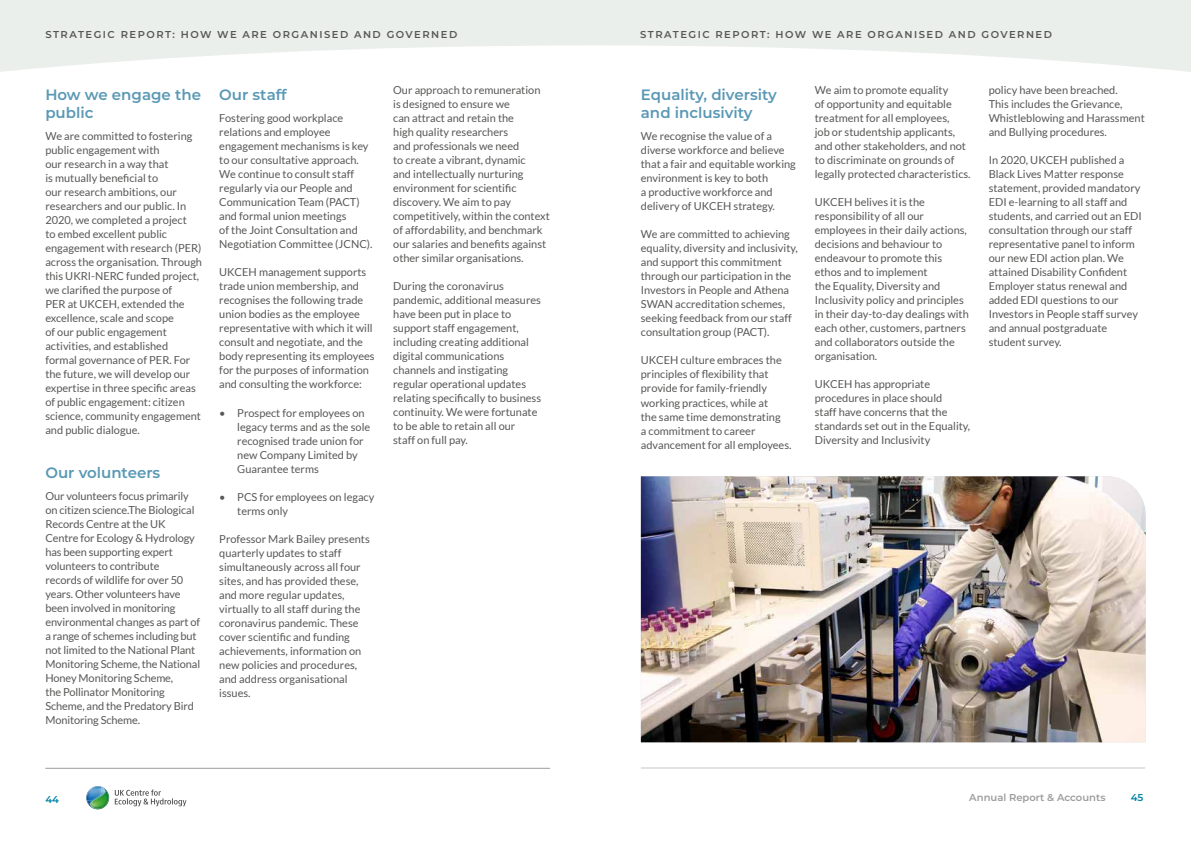
<style>
.page{position:relative;width:1191px;height:842px;background:#fff}
.page>*{position:absolute;margin:0;border:0;box-sizing:border-box;transform-origin:0 0}
.t1{font:600 15px/18px "Montserrat";color:#5998b5}
.t2{font:11px/14px "Lato";color:#575756}
.t3{font:600 10px "Montserrat";letter-spacing:.15em;color:#575757}
.t4{font:600 10px "Montserrat";color:#9c9c9c}
.t5{font:600 10px "Montserrat";color:#0283a4}
</style>
<div class="page">
<svg style="left:0;top:0;width:1191px;height:72px;fill:#eaefec"></svg>
<svg style="left:641px;top:768px;width:504px;height:1px"></svg>
<hr style="left:45px;top:768px;width:505px;height:1px;background:#9c9c9c">
<img style="left:641px;top:476px;width:504px;height:266px">
<svg style="left:115px;top:789px;width:71px;height:17px"></svg>
<img style="left:87px;top:787px;width:18px;height:18px">
<img style="left:90px;top:790px;width:18px;height:19px">
<img style="left:100px;top:787px;width:2px;height:14px">
<svg style="left:86px;top:786px;width:14px;height:15px"></svg>
<p class="t3" style="left:45px;top:27px;width:413px">STRATEGIC REPORT: HOW WE ARE ORGANISED AND GOVERNED</p>
<p class="t3" style="left:640px;top:27px;width:413px">STRATEGIC REPORT: HOW WE ARE ORGANISED AND GOVERNED</p>
<h1 class="t1" style="left:45px;top:85px;width:157px">How we engage the public</h1>
<p class="t2" style="left:45px;top:129px;width:158px">We are committed to fostering public engagement with<br>our research in a way that<br>is mutually beneficial to<br>our research ambitions, our researchers and our public. In<br>2020, we completed a project<br>to embed excellent public engagement with research (PER) across the organisation. Through this UKRI-NERC funded project, we clarified the purpose of<br>PER at UKCEH, extended the excellence, scale and scope<br>of our public engagement activities, and established formal governance of PER. For the future, we will develop our expertise in three specific areas of public engagement: citizen science, community engagement and public dialogue.</p>
<h1 class="t1" style="left:45px;top:463px;width:116px">Our volunteers</h1>
<p class="t2" style="left:45px;top:489px;width:156px">Our volunteers focus primarily on citizen science.The Biological<br>Records Centre at the UK<br>Centre for Ecology &amp; Hydrology has been supporting expert volunteers to contribute<br>records of wildlife for over 50 years. Other volunteers have been involved in monitoring environmental changes as part of a range of schemes including but not limited to the National Plant<br>Monitoring Scheme, the National<br>Honey Monitoring Scheme,<br>the Pollinator Monitoring<br>Scheme, and the Predatory Bird<br>Monitoring Scheme.</p>
<h1 class="t1" style="left:219px;top:85px;width:69px">Our staff</h1>
<p class="t2" style="left:219px;top:111px;width:155px">Fostering good workplace relations and employee engagement mechanisms is key to our consultative approach.<br>We continue to consult staff regularly via our People and<br>Communication Team (PACT) and formal union meetings<br>of the Joint Consultation and<br>Negotiation Committee (JCNC).</p>
<p class="t2" style="left:219px;top:265px;width:157px">UKCEH management supports trade union membership, and recognises the following trade union bodies as the employee representative with which it will consult and negotiate, and the body representing its employees for the purposes of information and consulting the workforce:</p>
<p class="t2" style="left:237px;top:405px;width:134px;text-indent:-18px">• Prospect for employees on legacy terms and as the sole recognised trade union for new Company Limited by<br>Guarantee terms</p>
<p class="t2" style="left:237px;top:490px;width:139px;text-indent:-18px">• PCS for employees on legacy terms only</p>
<p class="t2" style="left:219px;top:532px;width:152px">Professor Mark Bailey presents quarterly updates to staff simultaneously across all four sites, and has provided these, and more regular updates, virtually to all staff during the coronavirus pandemic. These cover scientific and funding achievements, information on new policies and procedures, and address organisational issues.</p>
<p class="t2" style="left:393px;top:83px;width:158px">Our approach to remuneration is designed to ensure we<br>can attract and retain the<br>high quality researchers<br>and professionals we need<br>to create a vibrant, dynamic<br>and intellectually nurturing environment for scientific discovery. We aim to pay competitively, within the context of affordability, and benchmark our salaries and benefits against other similar organisations.</p>
<p class="t2" style="left:393px;top:279px;width:149px">During the coronavirus pandemic, additional measures have been put in place to support staff engagement, including creating additional digital communications channels and instigating regular operational updates relating specifically to business continuity. We were fortunate to be able to retain all our<br>staff on full pay.</p>
<h1 class="t1" style="left:641px;top:85px;width:138px">Equality, diversity and inclusivity</h1>
<p class="t2" style="left:641px;top:129px;width:157px">We recognise the value of a diverse workforce and believe that a fair and equitable working environment is key to both<br>a productive workforce and delivery of UKCEH strategy.</p>
<p class="t2" style="left:641px;top:227px;width:158px">We are committed to achieving equality, diversity and inclusivity, and support this commitment through our participation in the<br>Investors in People and Athena<br>SWAN accreditation schemes, seeking feedback from our staff consultation group (PACT).</p>
<p class="t2" style="left:641px;top:353px;width:152px">UKCEH culture embraces the principles of flexibility that provide for family-friendly working practices, while at<br>the same time demonstrating<br>a commitment to career advancement for all employees.</p>
<p class="t2" style="left:814px;top:83px;width:157px">We aim to promote equality<br>of opportunity and equitable treatment for all employees,<br>job or studentship applicants, and other stakeholders, and not to discriminate on grounds of legally protected characteristics.</p>
<p class="t2" style="left:814px;top:195px;width:155px">UKCEH belives it is the responsibility of all our employees in their daily actions, decisions and behaviour to endeavour to promote this ethos and to implement<br>the Equality, Diversity and<br>Inclusivity policy and principles in their day-to-day dealings with each other, customers, partners and collaborators outside the organisation.</p>
<p class="t2" style="left:814px;top:377px;width:157px">UKCEH has appropriate procedures in place should<br>staff have concerns that the standards set out in the Equality,<br>Diversity and Inclusivity</p>
<p class="t2" style="left:988px;top:83px;width:158px">policy have been breached.<br>This includes the Grievance,<br>Whistleblowing and Harassment and Bullying procedures.</p>
<p class="t2" style="left:988px;top:153px;width:155px">In 2020, UKCEH published a<br>Black Lives Matter response statement, provided mandatory<br>EDI e-learning to all staff and students, and carried out an EDI consultation through our staff representative panel to inform our new EDI action plan. We attained Disability Confident<br>Employer status renewal and added EDI questions to our<br>Investors in People staff survey and annual postgraduate student survey.</p>
<p class="t5" style="left:45px;top:792px;width:15px">44</p>
<p class="t4" style="left:969px;top:790px;width:138px">Annual Report &amp; Accounts</p>
<p class="t5" style="left:1130px;top:791px;width:14px">45</p>
</div>
